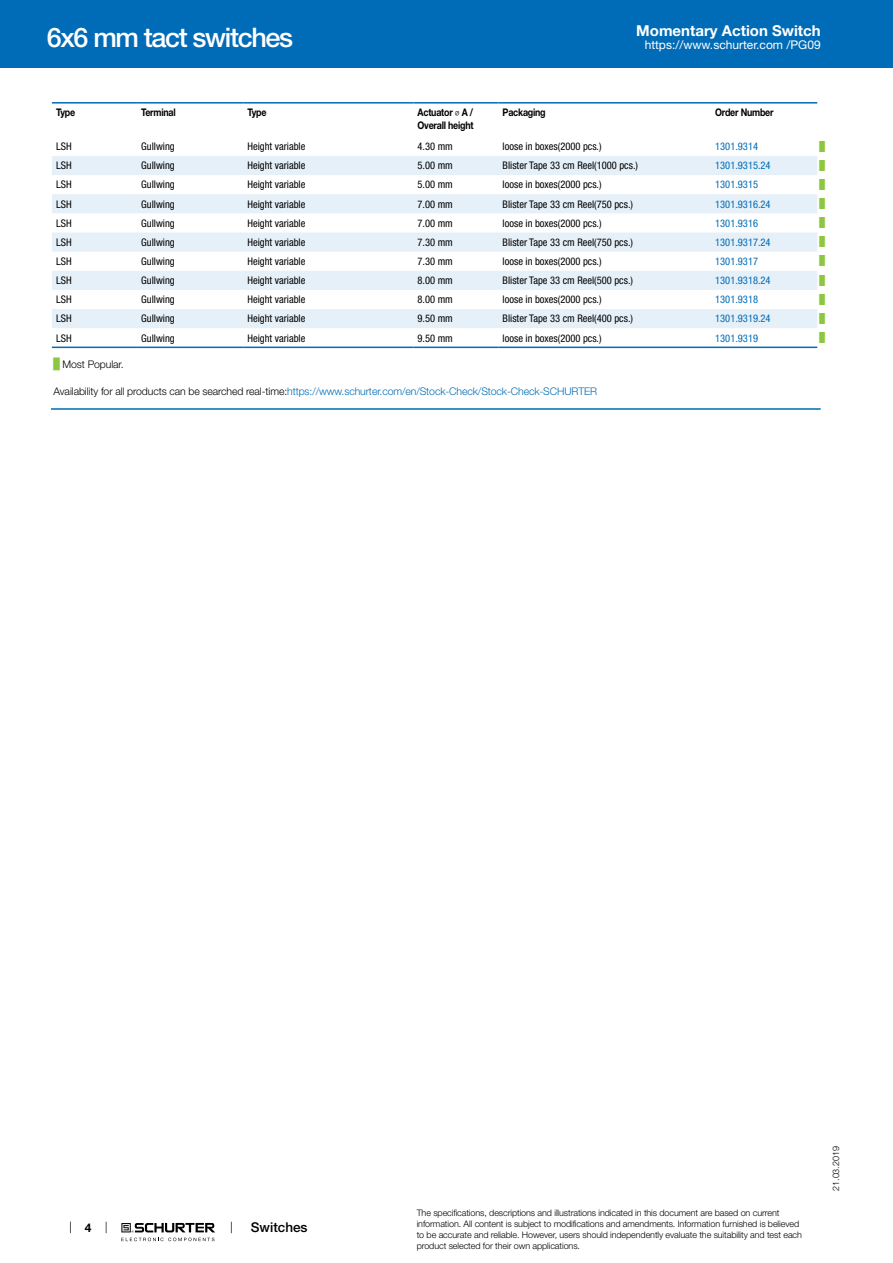
<style>
.page{position:relative;width:893px;height:1263px;background:#fff}
.page>*{position:absolute;margin:0;border:0;box-sizing:border-box;transform-origin:0 0}
.t1{font:500 27px "Helvetica Neue LT";letter-spacing:-.05em;color:#fff}
.t2{font:700 15px "Helvetica Neue LT";color:#fff}
.t3{font:500 13.5px "Helvetica Neue LT";color:#000}
.t4{font:12px "Helvetica Neue LT";color:#fff}
.t5{font:700 12px "Helvetica Neue LT";color:#000}
.t6{font:condensed 10.5px "Helvetica Neue LT";color:#000}
.t7{font:condensed 10.5px "Helvetica Neue LT";color:#006bb6}
.t8{font:300 10.5px "Helvetica Neue LT";letter-spacing:-.01em;color:#006bb6}
.t9{font:700 10.5px/12.6px "Helvetica Neue LT";letter-spacing:-.025em;color:#000;scale:.85 1}
.t10{font:300 10.5px "Helvetica Neue LT";letter-spacing:-.01em;color:#000}
.t11{font:300 9px/10.8px "Helvetica Neue LT";letter-spacing:-.01em;color:#000}
.t12{font:9px "Arial Unicode MS";color:#8dc63f}
.s1{font-family:"Arial Unicode MS";font-weight:400}
.s2{font-family:"Arial Unicode MS";font-weight:400;color:#8dc63f}
.s3{color:#000}
</style>
<div class="page">
<svg style="left:70px;top:1221px;width:1px;height:12px"></svg>
<svg style="left:121px;top:1223px;width:94px;height:18px"></svg>
<div style="left:0;top:0;width:893px;height:68px;background:#006bb6"></div>
<svg style="left:52px;top:346px;width:765px;height:3px"></svg>
<svg style="left:52px;top:156px;width:765px;height:172px;fill:#e6f0f8"></svg>
<hr style="left:52px;top:102px;width:85px;height:2px;background:#006bb6">
<hr style="left:137px;top:102px;width:106px;height:2px;background:#006bb6">
<hr style="left:243px;top:102px;width:170px;height:2px;background:#006bb6">
<hr style="left:413px;top:102px;width:85px;height:2px;background:#006bb6">
<hr style="left:498px;top:102px;width:213px;height:2px;background:#006bb6">
<hr style="left:711px;top:102px;width:106px;height:2px;background:#006bb6">
<hr style="left:52px;top:347px;width:85px;height:1px;background:#006bb6">
<hr style="left:137px;top:347px;width:106px;height:1px;background:#006bb6">
<hr style="left:243px;top:347px;width:170px;height:1px;background:#006bb6">
<hr style="left:413px;top:347px;width:85px;height:1px;background:#006bb6">
<hr style="left:498px;top:347px;width:213px;height:1px;background:#006bb6">
<hr style="left:711px;top:347px;width:106px;height:1px;background:#006bb6">
<hr style="left:51px;top:408px;width:770px;height:2px;background:#006bb6">
<h1 class="t1" style="left:47px;top:21px;width:248px">6x6 mm tact switches</h1>
<h2 class="t2" style="left:636px;top:21px;width:186px">Momentary Action Switch</h2>
<p class="t4" style="left:645px;top:38px;width:178px">https://www.schurter.com /PG09</p>
<p class="t9" style="left:56px;top:106px;width:24px">Type</p>
<p class="t9" style="left:141px;top:106px;width:42px">Terminal</p>
<p class="t9" style="left:247px;top:106px;width:24px">Type</p>
<p class="t9" style="left:418px;top:106px;width:67px">Actuator <span class="s1">⌀</span> A /<br>Overall height</p>
<p class="t9" style="left:503px;top:106px;width:52px">Packaging</p>
<p class="t9" style="left:715px;top:106px;width:70px">Order Number</p>
<p class="t6" style="left:56px;top:140px;width:17px">LSH</p>
<p class="t6" style="left:141px;top:140px;width:35px">Gullwing</p>
<p class="t6" style="left:247px;top:140px;width:59px">Height variable</p>
<p class="t6" style="left:418px;top:140px;width:37px">4.30 mm</p>
<p class="t6" style="left:503px;top:140px;width:101px">loose in boxes(2000 pcs.)</p>
<p class="t7" style="left:715px;top:140px;width:44px">1301.9314</p>
<p class="t12" style="left:819px;top:140px;width:7px">█</p>
<p class="t6" style="left:56px;top:160px;width:17px">LSH</p>
<p class="t6" style="left:141px;top:160px;width:35px">Gullwing</p>
<p class="t6" style="left:247px;top:160px;width:59px">Height variable</p>
<p class="t6" style="left:418px;top:160px;width:37px">5.00 mm</p>
<p class="t6" style="left:503px;top:160px;width:137px">Blister Tape 33 cm Reel(1000 pcs.)</p>
<p class="t7" style="left:715px;top:160px;width:57px">1301.9315.24</p>
<p class="t12" style="left:819px;top:159px;width:7px">█</p>
<p class="t6" style="left:56px;top:179px;width:17px">LSH</p>
<p class="t6" style="left:141px;top:179px;width:35px">Gullwing</p>
<p class="t6" style="left:247px;top:179px;width:59px">Height variable</p>
<p class="t6" style="left:418px;top:179px;width:37px">5.00 mm</p>
<p class="t6" style="left:503px;top:179px;width:101px">loose in boxes(2000 pcs.)</p>
<p class="t7" style="left:715px;top:179px;width:44px">1301.9315</p>
<p class="t12" style="left:819px;top:178px;width:7px">█</p>
<p class="t6" style="left:56px;top:198px;width:17px">LSH</p>
<p class="t6" style="left:141px;top:198px;width:35px">Gullwing</p>
<p class="t6" style="left:247px;top:198px;width:59px">Height variable</p>
<p class="t6" style="left:418px;top:198px;width:37px">7.00 mm</p>
<p class="t6" style="left:503px;top:198px;width:132px">Blister Tape 33 cm Reel(750 pcs.)</p>
<p class="t7" style="left:715px;top:198px;width:57px">1301.9316.24</p>
<p class="t12" style="left:819px;top:197px;width:7px">█</p>
<p class="t6" style="left:56px;top:217px;width:17px">LSH</p>
<p class="t6" style="left:141px;top:217px;width:35px">Gullwing</p>
<p class="t6" style="left:247px;top:217px;width:59px">Height variable</p>
<p class="t6" style="left:418px;top:217px;width:37px">7.00 mm</p>
<p class="t6" style="left:503px;top:217px;width:101px">loose in boxes(2000 pcs.)</p>
<p class="t7" style="left:715px;top:217px;width:44px">1301.9316</p>
<p class="t12" style="left:819px;top:216px;width:7px">█</p>
<p class="t6" style="left:56px;top:236px;width:17px">LSH</p>
<p class="t6" style="left:141px;top:236px;width:35px">Gullwing</p>
<p class="t6" style="left:247px;top:236px;width:59px">Height variable</p>
<p class="t6" style="left:418px;top:236px;width:37px">7.30 mm</p>
<p class="t6" style="left:503px;top:236px;width:132px">Blister Tape 33 cm Reel(750 pcs.)</p>
<p class="t7" style="left:715px;top:236px;width:57px">1301.9317.24</p>
<p class="t12" style="left:819px;top:236px;width:7px">█</p>
<p class="t6" style="left:56px;top:255px;width:17px">LSH</p>
<p class="t6" style="left:141px;top:255px;width:35px">Gullwing</p>
<p class="t6" style="left:247px;top:255px;width:59px">Height variable</p>
<p class="t6" style="left:418px;top:255px;width:37px">7.30 mm</p>
<p class="t6" style="left:503px;top:255px;width:101px">loose in boxes(2000 pcs.)</p>
<p class="t7" style="left:715px;top:255px;width:44px">1301.9317</p>
<p class="t12" style="left:819px;top:255px;width:7px">█</p>
<p class="t6" style="left:56px;top:274px;width:17px">LSH</p>
<p class="t6" style="left:141px;top:274px;width:35px">Gullwing</p>
<p class="t6" style="left:247px;top:274px;width:59px">Height variable</p>
<p class="t6" style="left:418px;top:274px;width:37px">8.00 mm</p>
<p class="t6" style="left:503px;top:274px;width:132px">Blister Tape 33 cm Reel(500 pcs.)</p>
<p class="t7" style="left:715px;top:274px;width:57px">1301.9318.24</p>
<p class="t12" style="left:819px;top:274px;width:7px">█</p>
<p class="t6" style="left:56px;top:293px;width:17px">LSH</p>
<p class="t6" style="left:141px;top:293px;width:35px">Gullwing</p>
<p class="t6" style="left:247px;top:293px;width:59px">Height variable</p>
<p class="t6" style="left:418px;top:293px;width:37px">8.00 mm</p>
<p class="t6" style="left:503px;top:293px;width:101px">loose in boxes(2000 pcs.)</p>
<p class="t7" style="left:715px;top:293px;width:44px">1301.9318</p>
<p class="t12" style="left:819px;top:293px;width:7px">█</p>
<p class="t6" style="left:56px;top:313px;width:17px">LSH</p>
<p class="t6" style="left:141px;top:313px;width:35px">Gullwing</p>
<p class="t6" style="left:247px;top:313px;width:59px">Height variable</p>
<p class="t6" style="left:418px;top:313px;width:37px">9.50 mm</p>
<p class="t6" style="left:503px;top:313px;width:132px">Blister Tape 33 cm Reel(400 pcs.)</p>
<p class="t7" style="left:715px;top:313px;width:57px">1301.9319.24</p>
<p class="t12" style="left:819px;top:312px;width:7px">█</p>
<p class="t6" style="left:56px;top:332px;width:17px">LSH</p>
<p class="t6" style="left:141px;top:332px;width:35px">Gullwing</p>
<p class="t6" style="left:247px;top:332px;width:59px">Height variable</p>
<p class="t6" style="left:418px;top:332px;width:37px">9.50 mm</p>
<p class="t6" style="left:503px;top:332px;width:101px">loose in boxes(2000 pcs.)</p>
<p class="t7" style="left:715px;top:332px;width:44px">1301.9319</p>
<p class="t12" style="left:819px;top:331px;width:7px">█</p>
<p class="t10" style="left:54px;top:358px;width:72px"><span class="s2">█</span> Most Popular.</p>
<p class="t8" style="left:54px;top:384px;width:545px"><span class="s3">Availability for all products can be searched real-time:</span>https://www.schurter.com/en/Stock-Check/Stock-Check-SCHURTER</p>
<p class="t5" style="left:85px;top:1220px;width:8px">4</p>
<p class="t3" style="left:251px;top:1219px;width:58px">Switches</p>
<p class="t11" style="left:417px;top:1207px;width:387px">The specifications, descriptions and illustrations indicated in this document are based on current information. All content is subject to modifications and amendments. Information furnished is believed to be accurate and reliable. However, users should independently evaluate the suitability and test each product selected for their own applications.</p>
<p class="t11" style="left:830px;top:1191px;width:46px;rotate:-90deg">21.03.2019</p>
</div>
